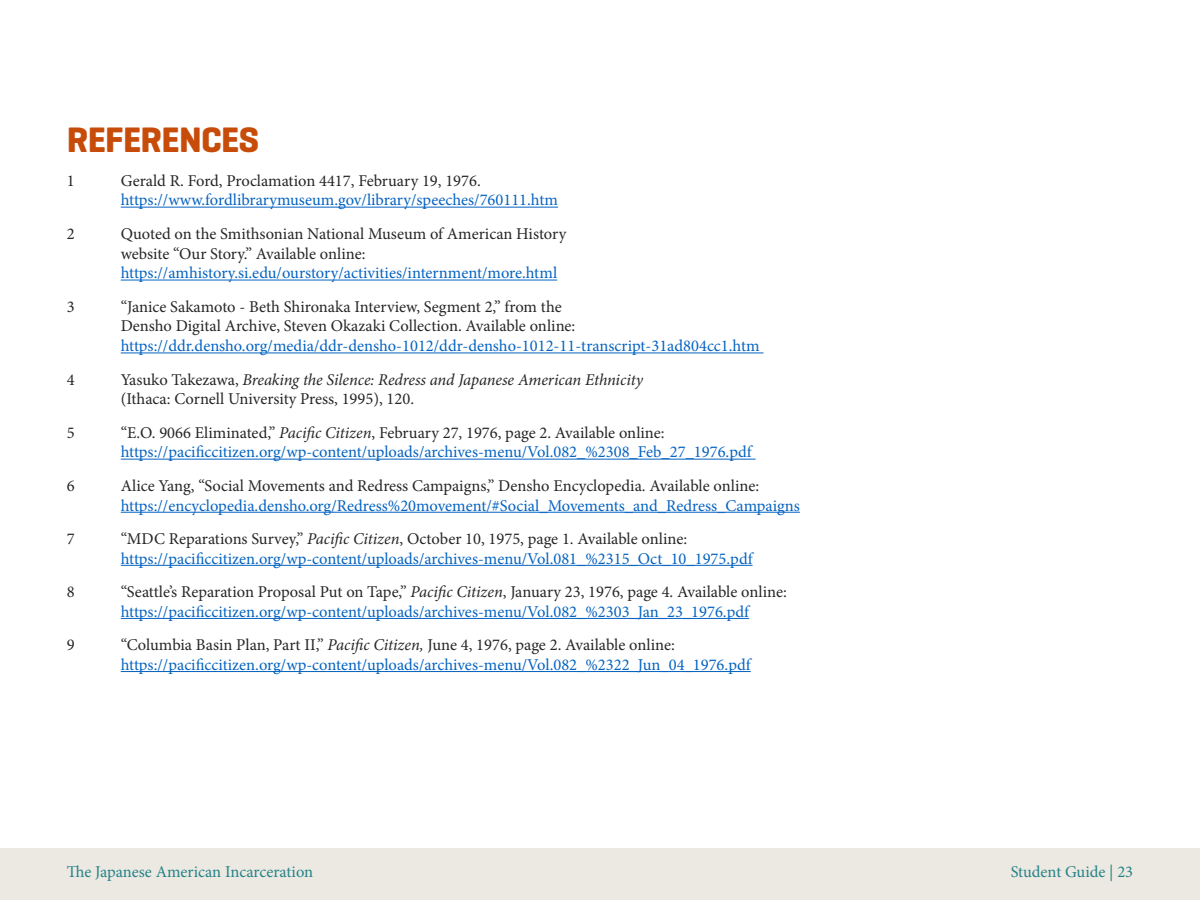
<style>
.page{position:relative;width:1200px;height:900px;background:#fff}
.page>*{position:absolute;margin:0;border:0;box-sizing:border-box;transform-origin:0 0}
.t1{font:700 36px "Geogrotesque";letter-spacing:-.02em;color:#c74c0a}
.t2{font:16.5px/19.8px "Minion Pro";color:#262626}
.t3{font:16.5px "Minion Pro";color:#0563c1}
.t4{font:16.5px "Minion Pro";color:#258289}
.s1{font-style:italic}
</style>
<div class="page">
<div style="left:0;top:848px;width:1200px;height:52px;background:#ebe9e1"></div>
<hr style="left:121px;top:207px;width:437px;height:1px;background:#0563c1">
<hr style="left:121px;top:280px;width:436px;height:1px;background:#0563c1">
<hr style="left:121px;top:353px;width:643px;height:1px;background:#0563c1">
<hr style="left:121px;top:459px;width:635px;height:1px;background:#0563c1">
<hr style="left:121px;top:512px;width:679px;height:1px;background:#0563c1">
<hr style="left:121px;top:565px;width:632px;height:1px;background:#0563c1">
<hr style="left:121px;top:618px;width:628px;height:1px;background:#0563c1">
<hr style="left:121px;top:671px;width:630px;height:1px;background:#0563c1">
<h1 class="t1" style="left:67px;top:118px;width:194px">REFERENCES</h1>
<p class="t2" style="left:67px;top:171px;width:9px">1</p>
<p class="t2" style="left:121px;top:171px;width:362px">Gerald R. Ford, Proclamation 4417, February 19, 1976.</p>
<p class="t3" style="left:121px;top:189px;width:439px">https://www.fordlibrarymuseum.gov/library/speeches/760111.htm</p>
<p class="t2" style="left:67px;top:224px;width:9px">2</p>
<p class="t2" style="left:121px;top:224px;width:447px">Quoted on the Smithsonian National Museum of American History</p>
<p class="t2" style="left:121px;top:243px;width:246px">website “Our Story.” Available online:</p>
<p class="t3" style="left:121px;top:262px;width:438px">https://amhistory.si.edu/ourstory/activities/internment/more.html</p>
<p class="t2" style="left:67px;top:297px;width:9px">3</p>
<p class="t2" style="left:121px;top:297px;width:443px">“Janice Sakamoto - Beth Shironaka Interview, Segment 2,” from the</p>
<p class="t2" style="left:121px;top:316px;width:456px">Densho Digital Archive, Steven Okazaki Collection. Available online:</p>
<p class="t3" style="left:121px;top:335px;width:641px">https://ddr.densho.org/media/ddr-densho-1012/ddr-densho-1012-11-transcript-31ad804cc1.htm</p>
<p class="t2" style="left:67px;top:369px;width:9px">4</p>
<p class="t2" style="left:121px;top:369px;width:524px">Yasuko Takezawa, <span class="s1">Breaking the Silence: Redress and Japanese American Ethnicity </span>(Ithaca: Cornell University Press, 1995), 120.</p>
<p class="t2" style="left:67px;top:423px;width:9px">5</p>
<p class="t2" style="left:121px;top:423px;width:545px">“E.O. 9066 Eliminated,” <span class="s1">Pacifc Citizen</span>, February 27, 1976, page 2. Available online:</p>
<p class="t3" style="left:121px;top:441px;width:634px">https://pacifccitizen.org/wp-content/uploads/archives-menu/Vol.082_%2308_Feb_27_1976.pdf</p>
<p class="t2" style="left:67px;top:476px;width:9px">6</p>
<p class="t2" style="left:121px;top:476px;width:640px">Alice Yang, “Social Movements and Redress Campaigns,” Densho Encyclopedia. Available online:</p>
<p class="t3" style="left:121px;top:494px;width:681px">https://encyclopedia.densho.org/Redress%20movement/#Social_Movements_and_Redress_Campaigns</p>
<p class="t2" style="left:67px;top:529px;width:9px">7</p>
<p class="t2" style="left:121px;top:529px;width:568px">“MDC Reparations Survey,” <span class="s1">Pacifc Citizen</span>, October 10, 1975, page 1. Available online:</p>
<p class="t3" style="left:121px;top:547px;width:635px">https://pacifccitizen.org/wp-content/uploads/archives-menu/Vol.081_%2315_Oct_10_1975.pdf</p>
<p class="t2" style="left:67px;top:582px;width:9px">8</p>
<p class="t2" style="left:121px;top:582px;width:668px">“Seattle’s Reparation Proposal Put on Tape,” <span class="s1">Pacifc Citizen</span>, January 23, 1976, page 4. Available online:</p>
<p class="t3" style="left:121px;top:600px;width:631px">https://pacifccitizen.org/wp-content/uploads/archives-menu/Vol.082_%2303_Jan_23_1976.pdf</p>
<p class="t2" style="left:67px;top:635px;width:9px">9</p>
<p class="t2" style="left:121px;top:635px;width:556px">“Columbia Basin Plan, Part II,” <span class="s1">Pacifc Citizen,</span> June 4, 1976, page 2. Available online:</p>
<p class="t3" style="left:121px;top:654px;width:633px">https://pacifccitizen.org/wp-content/uploads/archives-menu/Vol.082_%2322_Jun_04_1976.pdf</p>
<p class="t4" style="left:67px;top:861px;width:248px">The Japanese American Incarceration</p>
<p class="t4" style="left:1011px;top:861px;width:124px">Student Guide | 23</p>
</div>
